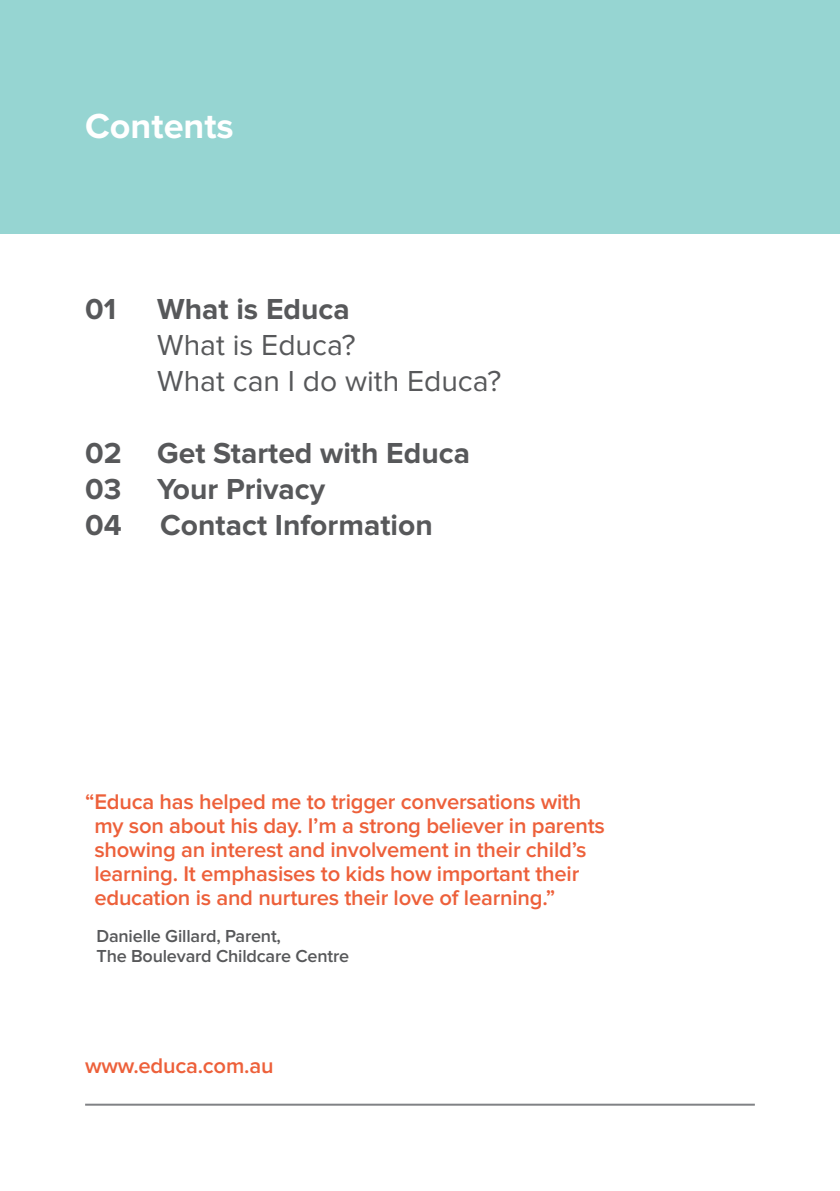
<style>
.page{position:relative;width:840px;height:1191px;background:#fff}
.page>*{position:absolute;margin:0;border:0;box-sizing:border-box;transform-origin:0 0}
.t1{font:700 36px "Proxima Nova";color:#fff}
.t2{font:700 30px "Proxima Nova";color:#57585a}
.t3{font:30px "Proxima Nova";color:#57585a}
.t4{font:600 22px/24px "Proxima Nova";letter-spacing:-.01em;color:#ed603a}
.t5{font:600 18px/20px "Proxima Nova";letter-spacing:-.01em;color:#57585a}
</style>
<div class="page">
<hr style="left:85px;top:1103px;width:669px;height:2px;background:#808285">
<div style="left:0;top:0;width:839px;height:234px;background:#96d5d2"></div>
<p class="t1" style="left:85px;top:109px;width:150px">Contents</p>
<p class="t2" style="left:85px;top:295px;width:32px">01</p>
<p class="t2" style="left:157px;top:295px;width:194px">What is Educa</p>
<p class="t3" style="left:157px;top:331px;width:200px">What is Educa?</p>
<p class="t3" style="left:157px;top:367px;width:345px">What can I do with Educa?</p>
<p class="t2" style="left:85px;top:439px;width:386px">02 Get Started with Educa</p>
<p class="t2" style="left:85px;top:475px;width:241px">03 Your Privacy</p>
<p class="t2" style="left:85px;top:511px;width:38px">04</p>
<p class="t2" style="left:160px;top:511px;width:274px">Contact Information</p>
<p class="t4" style="left:94px;top:790px;width:511px;text-indent:-9px">“Educa has helped me to trigger conversations with my son about his day. I’m a strong believer in parents showing an interest and involvement in their child’s learning. It emphasises to kids how important their education is and nurtures their love of learning.”</p>
<p class="t5" style="left:96px;top:926px;width:254px">Danielle Gillard, Parent,<br>The Boulevard Childcare Centre</p>
<p class="t4" style="left:85px;top:1054px;width:190px">www.educa.com.au</p>
</div>
